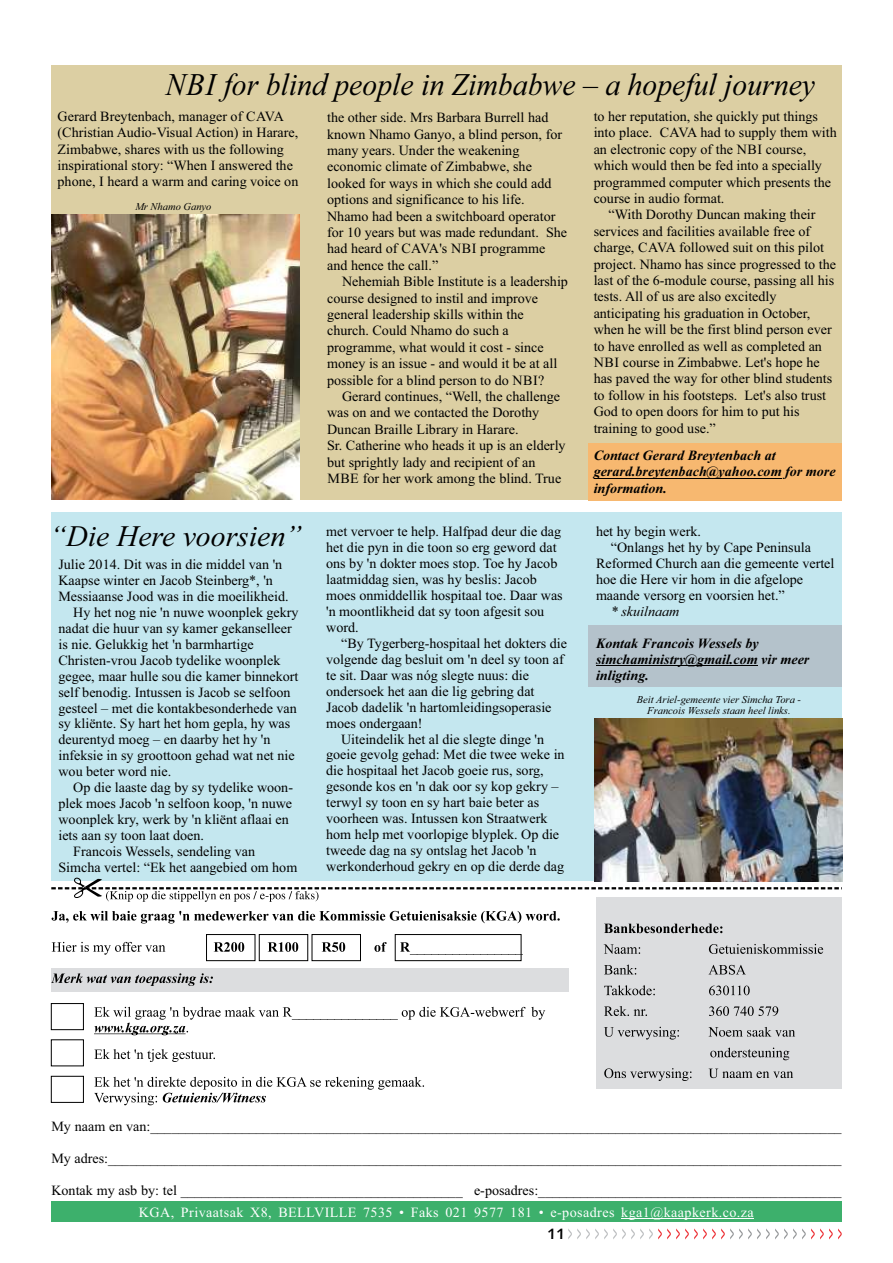
<style>
.page{position:relative;width:893px;height:1263px;background:#fff}
.page>*{position:absolute;margin:0;border:0;box-sizing:border-box;transform-origin:0 0}
.t1{font:italic 31.5px "Times New Roman";color:#000;scale:.94 1}
.t2{font:italic 29.85px "Times New Roman";color:#000}
.t3{font:15px "Humanist 531 BT Bold A";color:#000}
.t4{font:14.1px/16.4px "Times New Roman";color:#000}
.t5{font:italic 700 14.1px/15.9px "Times New Roman";color:#000}
.t6{font:14.1px "Times New Roman";letter-spacing:.03em;color:#fefefe}
.t7{font:italic 14.1px "Times New Roman";color:#000}
.t8{font:italic 10.5px/11.7px "Times New Roman";color:#000;text-align:center}
</style>
<div class="page">
<div style="left:51px;top:512px;width:791px;height:369px;background:#c4e7ef"></div>
<div style="left:51px;top:65px;width:791px;height:435px;background:#dccfa3"></div>
<div style="left:588px;top:442px;width:254px;height:58px;background:#f7b870"></div>
<div style="left:588px;top:625px;width:254px;height:62px;background:#b4c2cb"></div>
<svg style="left:568px;top:1228px;width:274px;height:11px"></svg>
<div style="left:51px;top:1201px;width:791px;height:21px;background:#3db06c"></div>
<hr style="left:621px;top:1218px;width:133px;height:1px;background:#fefefe">
<svg style="left:51px;top:878px;width:791px;height:227px"></svg>
<hr style="left:596px;top:665px;width:162px;height:1px;background:#000">
<hr style="left:594px;top:478px;width:188px;height:1px;background:#000">
<img style="left:594px;top:719px;width:248px;height:162px">
<img style="left:51px;top:215px;width:249px;height:284px">
<h1 class="t1" style="left:166px;top:73px;width:692px">NBI for blind people in Zimbabwe – a hopeful journey</h1>
<p class="t4" style="left:58px;top:109px;width:242px">Gerard Breytenbach, manager of CAVA (Christian Audio-Visual Action) in Harare, Zimbabwe, shares with us the following inspirational story: “When I answered the phone, I heard a warm and caring voice on</p>
<p class="t4" style="left:594px;top:109px;width:226px">to her reputation, she quickly put things</p>
<p class="t4" style="left:594px;top:126px;width:245px">into place. CAVA had to supply them with</p>
<p class="t4" style="left:594px;top:142px;width:214px">an electronic copy of the NBI course,</p>
<p class="t4" style="left:594px;top:159px;width:230px">which would then be fed into a specially</p>
<p class="t4" style="left:594px;top:175px;width:239px">programmed computer which presents the</p>
<p class="t4" style="left:594px;top:191px;width:132px">course in audio format.</p>
<p class="t4" style="left:608px;top:208px;width:208px">“With Dorothy Duncan making their</p>
<p class="t4" style="left:594px;top:224px;width:218px">services and facilities available free of</p>
<p class="t4" style="left:594px;top:241px;width:232px">charge, CAVA followed suit on this pilot</p>
<p class="t4" style="left:594px;top:257px;width:244px">project. Nhamo has since progressed to the</p>
<p class="t4" style="left:594px;top:273px;width:242px">last of the 6-module course, passing all his</p>
<p class="t4" style="left:594px;top:290px;width:184px">tests. All of us are also excitedly</p>
<p class="t4" style="left:594px;top:306px;width:218px">anticipating his graduation in October,</p>
<p class="t4" style="left:594px;top:323px;width:240px">when he will be the first blind person ever</p>
<p class="t4" style="left:594px;top:339px;width:230px">to have enrolled as well as completed an</p>
<p class="t4" style="left:594px;top:355px;width:227px">NBI course in Zimbabwe. Let's hope he</p>
<p class="t4" style="left:594px;top:372px;width:240px">has paved the way for other blind students</p>
<p class="t4" style="left:594px;top:388px;width:234px">to follow in his footsteps. Let's also trust</p>
<p class="t4" style="left:594px;top:405px;width:208px">God to open doors for him to put his</p>
<p class="t4" style="left:594px;top:421px;width:124px">training to good use.”</p>
<p class="t5" style="left:594px;top:449px;width:244px;line-height:16.4px">Contact Gerard Breytenbach at gerard.breytenbach@yahoo.com for more information.</p>
<p class="t4" style="left:327px;top:111px;width:242px">the other side. Mrs Barbara Burrell had known Nhamo Ganyo, a blind person, for many years. Under the weakening economic climate of Zimbabwe, she looked for ways in which she could add options and significance to his life.<br>Nhamo had been a switchboard operator for 10 years but was made redundant. She had heard of CAVA's NBI programme and hence the call.”</p>
<p class="t4" style="left:327px;top:275px;width:242px;text-indent:15px">Nehemiah Bible Institute is a leadership course designed to instil and improve general leadership skills within the church. Could Nhamo do such a programme, what would it cost - since money is an issue - and would it be at all possible for a blind person to do NBI?</p>
<p class="t4" style="left:327px;top:389px;width:240px;text-indent:15px">Gerard continues, “Well, the challenge was on and we contacted the Dorothy Duncan Braille Library in Harare.<br>Sr. Catherine who heads it up is an elderly but sprightly lady and recipient of an MBE for her work among the blind. True</p>
<p class="t8" style="left:135px;top:201px;width:78px">Mr Nhamo Ganyo</p>
<h2 class="t2" style="left:50px;top:525px;width:254px">“Die Here voorsien”</h2>
<p class="t4" style="left:58px;top:558px;width:225px">Julie 2014. Dit was in die middel van 'n</p>
<p class="t4" style="left:58px;top:573px;width:216px">Kaapse winter en Jacob Steinberg*, 'n</p>
<p class="t4" style="left:58px;top:589px;width:232px">Messiaanse Jood was in die moeilikheid.</p>
<p class="t4" style="left:73px;top:605px;width:227px">Hy het nog nie 'n nuwe woonplek gekry</p>
<p class="t4" style="left:58px;top:621px;width:235px">nadat die huur van sy kamer gekanselleer</p>
<p class="t4" style="left:58px;top:637px;width:197px">is nie. Gelukkig het 'n barmhartige</p>
<p class="t4" style="left:58px;top:653px;width:224px">Christen-vrou Jacob tydelike woonplek</p>
<p class="t4" style="left:58px;top:669px;width:242px">gegee, maar hulle sou die kamer binnekort</p>
<p class="t4" style="left:58px;top:685px;width:234px">self benodig. Intussen is Jacob se selfoon</p>
<p class="t4" style="left:58px;top:701px;width:240px">gesteel – met die kontakbesonderhede van</p>
<p class="t4" style="left:58px;top:717px;width:233px">sy kliënte. Sy hart het hom gepla, hy was</p>
<p class="t4" style="left:58px;top:733px;width:214px">deurentyd moeg – en daarby het hy 'n</p>
<p class="t4" style="left:58px;top:749px;width:238px">infeksie in sy groottoon gehad wat net nie</p>
<p class="t4" style="left:58px;top:765px;width:114px">wou beter word nie.</p>
<p class="t4" style="left:73px;top:781px;width:221px">Op die laaste dag by sy tydelike woon-</p>
<p class="t4" style="left:58px;top:796px;width:235px">plek moes Jacob 'n selfoon koop, 'n nuwe</p>
<p class="t4" style="left:58px;top:812px;width:232px">woonplek kry, werk by 'n kliënt aflaai en</p>
<p class="t4" style="left:58px;top:828px;width:147px">iets aan sy toon laat doen.</p>
<p class="t4" style="left:73px;top:844px;width:183px">Francois Wessels, sendeling van</p>
<p class="t4" style="left:58px;top:860px;width:240px">Simcha vertel: “Ek het aangebied om hom</p>
<p class="t4" style="left:326px;top:525px;width:238px;line-height:15.9px">met vervoer te help. Halfpad deur die dag het die pyn in die toon so erg geword dat ons by 'n dokter moes stop. Toe hy Jacob laatmiddag sien, was hy beslis: Jacob moes onmiddellik hospitaal toe. Daar was 'n moontlikheid dat sy toon afgesit sou word.</p>
<p class="t4" style="left:341px;top:636px;width:227px">“By Tygerberg-hospitaal het dokters die</p>
<p class="t4" style="left:326px;top:652px;width:239px">volgende dag besluit om 'n deel sy toon af</p>
<p class="t4" style="left:326px;top:668px;width:204px">te sit. Daar was nóg slegte nuus: die</p>
<p class="t4" style="left:326px;top:684px;width:210px">ondersoek het aan die lig gebring dat</p>
<p class="t4" style="left:326px;top:700px;width:227px">Jacob dadelik 'n hartomleidingsoperasie</p>
<p class="t4" style="left:326px;top:716px;width:98px">moes ondergaan!</p>
<p class="t4" style="left:341px;top:732px;width:205px">Uiteindelik het al die slegte dinge 'n</p>
<p class="t4" style="left:326px;top:748px;width:240px">goeie gevolg gehad: Met die twee weke in</p>
<p class="t4" style="left:326px;top:764px;width:219px">die hospitaal het Jacob goeie rus, sorg,</p>
<p class="t4" style="left:326px;top:780px;width:234px">gesonde kos en 'n dak oor sy kop gekry –</p>
<p class="t4" style="left:326px;top:796px;width:215px">terwyl sy toon en sy hart baie beter as</p>
<p class="t4" style="left:326px;top:812px;width:223px">voorheen was. Intussen kon Straatwerk</p>
<p class="t4" style="left:326px;top:827px;width:235px">hom help met voorlopige blyplek. Op die</p>
<p class="t4" style="left:326px;top:843px;width:212px">tweede dag na sy ontslag het Jacob 'n</p>
<p class="t4" style="left:326px;top:859px;width:240px">werkonderhoud gekry en op die derde dag</p>
<p class="t4" style="left:596px;top:525px;width:106px">het hy begin werk.</p>
<p class="t4" style="left:611px;top:541px;width:202px">“Onlangs het hy by Cape Peninsula</p>
<p class="t4" style="left:596px;top:557px;width:240px">Reformed Church aan die gemeente vertel</p>
<p class="t4" style="left:596px;top:573px;width:209px">hoe die Here vir hom in die afgelope</p>
<p class="t4" style="left:596px;top:589px;width:190px">maande versorg en voorsien het.”</p>
<p class="t7" style="left:611px;top:606px;width:70px">* skuilnaam</p>
<p class="t5" style="left:596px;top:637px;width:215px">Kontak Francois Wessels by simchaministry@gmail.com vir meer inligting.</p>
<p class="t8" style="left:637px;top:694px;width:166px">Beit Ariel-gemeente vier Simcha Tora -<br>Francois Wessels staan heel links.</p>
<p class="t4" style="left:51px;top:1119px;width:791px">My naam en van:__________________________________________________________________________________________________</p>
<p class="t4" style="left:51px;top:1151px;width:791px">My adres:________________________________________________________________________________________________________</p>
<p class="t4" style="left:51px;top:1184px;width:791px">Kontak my asb by: tel ________________________________________ e-posadres:___________________________________________</p>
<p class="t6" style="left:139px;top:1207px;width:616px">KGA, Privaatsak X8, BELLVILLE 7535 • Faks 021 9577 181 • e-posadres kga1@kaapkerk.co.za</p>
<p class="t3" style="left:547px;top:1228px;width:19px">11</p>
</div>
